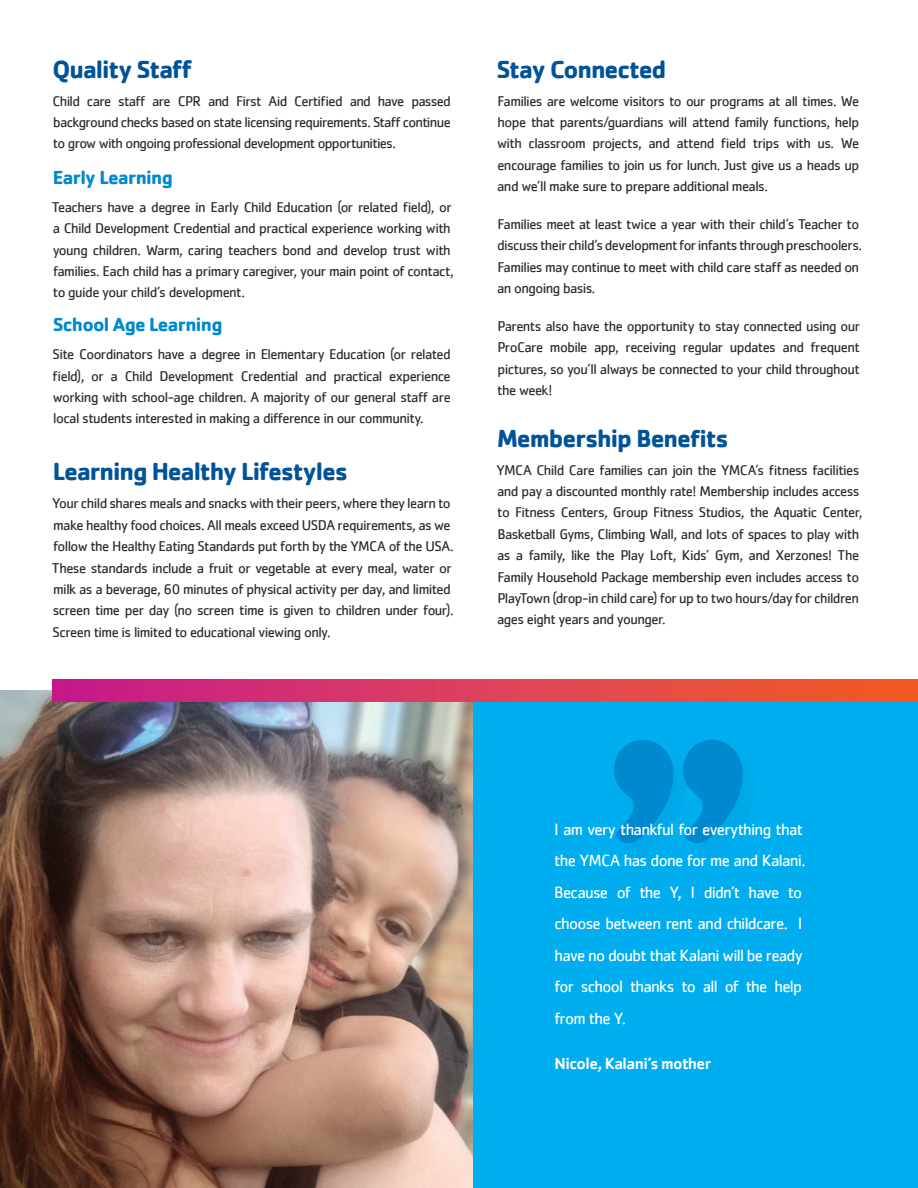
<style>
.page{position:relative;width:918px;height:1188px;background:#fff}
.page>*{position:absolute;margin:0;border:0;box-sizing:border-box;transform-origin:0 0}
.t1{font:700 25.5px "Cachet";letter-spacing:-.04em;color:#015399}
.t2{font:700 19.5px "Cachet";letter-spacing:-.035em;color:#0089cf}
.t3{font:16.8px/31.5px "Cachet";letter-spacing:-.045em;color:#fff}
.t4{font:500 16.5px "Cachet";letter-spacing:-.03em;color:#fff}
.t5{font:14.7px/21.5px "Cachet";letter-spacing:-.04em;color:#2e2b2c;text-align:justify}
</style>
<div class="page">
<img style="left:0;top:691px;width:473px;height:497px">
<div style="left:473px;top:691px;width:445px;height:497px;background:#00aeef"></div>
<svg style="left:614px;top:740px;width:129px;height:103px"></svg>
<div style="left:52px;top:680px;width:866px;height:22px;background:linear-gradient(to right,#c71d8f,#f26024)"></div>
<h1 class="t1" style="left:52px;top:52px;width:141px">Quality Staff</h1>
<p class="t5" style="left:53px;top:90px;width:400px">Child care staff are CPR and First Aid Certified and have passed background checks based on state licensing requirements. Staff continue to grow with ongoing professional development opportunities.</p>
<h2 class="t2" style="left:53px;top:164px;width:122px">Early Learning</h2>
<p class="t5" style="left:52px;top:196px;width:404px;text-align:left">Teachers have a degree in Early Child Education (or related field), or a Child Development Credential and practical experience working with young children. Warm, caring teachers bond and develop trust with families. Each child has a primary caregiver, your main point of contact, to guide your child’s development.</p>
<h2 class="t2" style="left:53px;top:312px;width:171px">School Age Learning</h2>
<p class="t5" style="left:53px;top:343px;width:400px">Site Coordinators have a degree in Elementary Education (or related field), or a Child Development Credential and practical experience working with school-age children. A majority of our general staff are local students interested in making a difference in our community.</p>
<h1 class="t1" style="left:53px;top:455px;width:297px">Learning Healthy Lifestyles</h1>
<p class="t5" style="left:52px;top:493px;width:403px;text-align:left">Your child shares meals and snacks with their peers, where they learn to make healthy food choices. All meals exceed USDA requirements, as we follow the Healthy Eating Standards put forth by the YMCA of the USA.<br>These standards include a fruit or vegetable at every meal, water or milk as a beverage, 60 minutes of physical activity per day, and limited screen time per day (no screen time is given to children under four).<br>Screen time is limited to educational viewing only.</p>
<h1 class="t1" style="left:496px;top:52px;width:171px">Stay Connected</h1>
<p class="t5" style="left:497px;top:90px;width:364px">Families are welcome visitors to our programs at all times. We hope that parents/guardians will attend family functions, help with classroom projects, and attend field trips with us. We encourage families to join us for lunch. Just give us a heads up and we’ll make sure to prepare additional meals.</p>
<p class="t5" style="left:497px;top:213px;width:367px;text-align:left">Families meet at least twice a year with their child’s Teacher to discuss their child’s development for infants through preschoolers.<br>Families may continue to meet with child care staff as needed on an ongoing basis.</p>
<p class="t5" style="left:497px;top:315px;width:364px">Parents also have the opportunity to stay connected using our ProCare mobile app, receiving regular updates and frequent pictures, so you’ll always be connected to your child throughout the week!</p>
<h1 class="t1" style="left:497px;top:421px;width:233px">Membership Benefits</h1>
<p class="t5" style="left:496px;top:459px;width:368px;text-align:left">YMCA Child Care families can join the YMCA’s fitness facilities and pay a discounted monthly rate! Membership includes access to Fitness Centers, Group Fitness Studios, the Aquatic Center, Basketball Gyms, Climbing Wall, and lots of spaces to play with as a family, like the Play Loft, Kids’ Gym, and Xerzones! The Family Household Package membership even includes access to PlayTown (drop-in child care) for up to two hours/day for children ages eight years and younger.</p>
<p class="t3" style="left:554px;top:813px;width:253px">I am very thankful for everything that the YMCA has done for me and Kalani.<br>Because of the Y, I didn’t have to choose between rent and childcare. I have no doubt that Kalani will be ready for school thanks to all of the help from the Y.</p>
<p class="t4" style="left:554px;top:1054px;width:158px">Nicole, Kalani’s mother</p>
</div>
